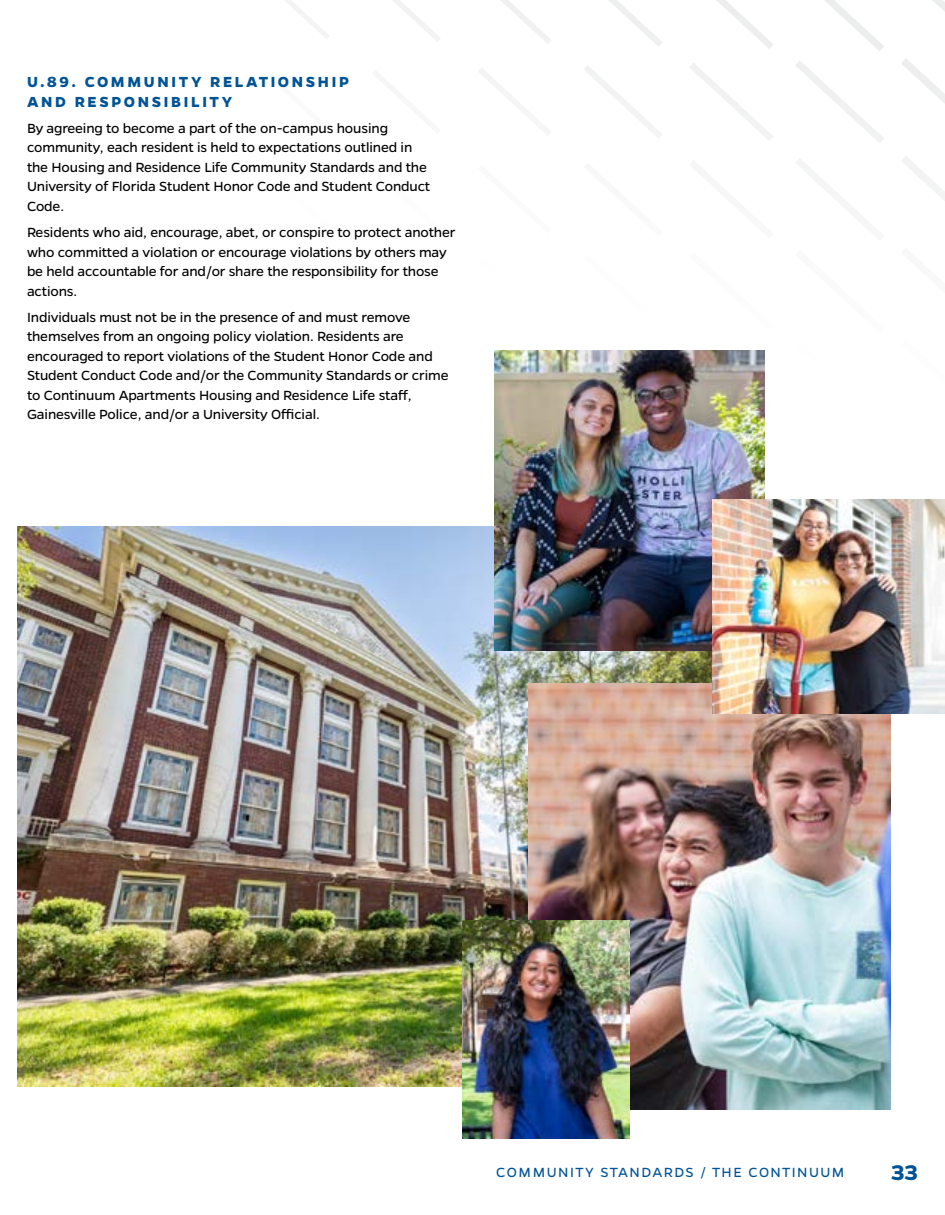
<style>
.page{position:relative;width:945px;height:1215px;background:#fff}
.page>*{position:absolute;margin:0;border:0;box-sizing:border-box;transform-origin:0 0}
.t1{font:700 24px "Gentona";color:#005496}
.t2{font:700 16.5px/19.5px "Gentona";letter-spacing:.16em;color:#005496}
.t3{font:15px/19.5px "Gentona";letter-spacing:-.01em;color:#000}
.t4{font:15px "Gentona";letter-spacing:.1em;color:#005496}
</style>
<div class="page">
<img style="left:17px;top:526px;width:695px;height:560px">
<img style="left:528px;top:684px;width:363px;height:425px">
<svg style="left:796px;top:159px;width:24px;height:19px"></svg>
<svg style="left:902px;top:156px;width:43px;height:44px"></svg>
<svg style="left:479px;top:68px;width:29px;height:25px"></svg>
<svg style="left:584px;top:66px;width:77px;height:69px"></svg>
<svg style="left:690px;top:63px;width:83px;height:77px"></svg>
<svg style="left:796px;top:61px;width:88px;height:82px"></svg>
<svg style="left:285px;top:0;width:44px;height:39px"></svg>
<svg style="left:393px;top:0;width:47px;height:41px"></svg>
<svg style="left:501px;top:0;width:50px;height:44px"></svg>
<svg style="left:609px;top:0;width:53px;height:46px"></svg>
<svg style="left:717px;top:0;width:56px;height:49px"></svg>
<svg style="left:825px;top:0;width:59px;height:51px"></svg>
<svg style="left:901px;top:0;width:44px;height:103px"></svg>
<img style="left:494px;top:350px;width:271px;height:300px">
<img style="left:463px;top:921px;width:166px;height:218px">
<img style="left:712px;top:500px;width:233px;height:214px">
<p class="t2" style="left:27px;top:72px;width:323px">U.89. COMMUNITY RELATIONSHIP<br>AND RESPONSIBILITY</p>
<p class="t3" style="left:27px;top:118px;width:405px">By agreeing to become a part of the on-campus housing community, each resident is held to expectations outlined in the Housing and Residence Life Community Standards and the University of Florida Student Honor Code and Student Conduct Code.</p>
<p class="t3" style="left:27px;top:223px;width:430px">Residents who aid, encourage, abet, or conspire to protect another who committed a violation or encourage violations by others may be held accountable for and/or share the responsibility for those actions.</p>
<p class="t3" style="left:27px;top:307px;width:423px">I ndividuals must not be in the presence of and must remove themselves from an ongoing policy violation. Residents are encouraged to report violations of the Student Honor Code and Student Conduct Code and/or the Community Standards or crime to Continuum Apartments Housing and Residence Life staff, Gainesville Police, and/or a University Official.</p>
<p class="t4" style="left:496px;top:1164px;width:178px">Community Standards</p>
<p class="t4" style="left:700px;top:1164px;width:146px">/ Th e Continuum</p>
<h1 class="t1" style="left:891px;top:1159px;width:28px">33</h1>
</div>
